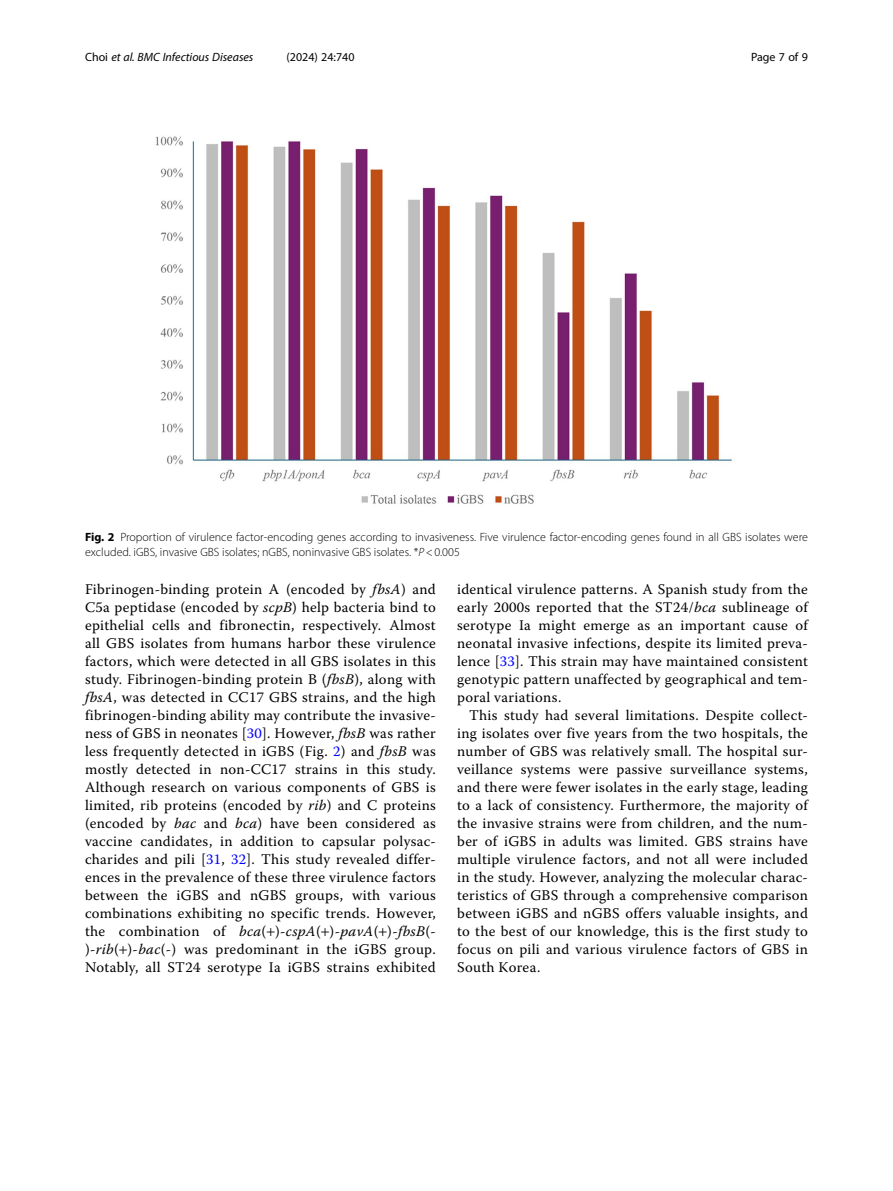
<style>
.page{position:relative;width:893px;height:1191px;background:#fff}
.page>*{position:absolute;margin:0;border:0;box-sizing:border-box;transform-origin:0 0}
.Body_Text_Indent{font:14.7px/18px "Warnock Pro";letter-spacing:.02em;color:#000;text-align:justify}
.Figure_Caption{font:300 12px/15px "Myriad Pro";color:#000}
.t1{font:italic 12px "Myriad Pro";color:#000}
.t2{font:12px "Myriad Pro";color:#000}
.s1{font-style:normal}
.s2{font-weight:700}
.s3{font-style:italic}
.s4{color:#00f}
</style>
<div class="page">
<img style="left:155px;top:136px;width:577px;height:368px">
<p class="t1" style="left:85px;top:50px;width:170px"><span class="s1">Choi</span> et al. BMC Infectious Diseases</p>
<p class="t2" style="left:286px;top:50px;width:70px">(2024) 24:740</p>
<p class="t2" style="left:751px;top:50px;width:58px">Page 7 of 9</p>
<p class="Figure_Caption" style="left:85px;top:529px;width:724px"><span class="s2">Fig. 2</span> Proportion of virulence factor-encoding genes according to invasiveness. Five virulence factor-encoding genes found in all GBS isolates were excluded. iGBS, invasive GBS isolates; nGBS, noninvasive GBS isolates. *<span class="s3">P</span>&lt;0.005</p>
<p class="Body_Text_Indent" style="left:85px;top:580px;width:352px">Fibrinogen-binding protein A (encoded by <span class="s3">fbsA</span>) and C5a peptidase (encoded by <span class="s3">scpB</span>) help bacteria bind to epithelial cells and fibronectin, respectively. Almost all GBS isolates from humans harbor these virulence factors, which were detected in all GBS isolates in this study. Fibrinogen-binding protein B (<span class="s3">fbsB</span>), along with <span class="s3">fbsA</span>, was detected in CC17 GBS strains, and the high fibrinogen-binding ability may contribute the invasive&shy;ness of GBS in neonates [<span class="s4">30</span>]. However, <span class="s3">fbsB</span> was rather less frequently detected in iGBS (Fig. <span class="s4">2</span>) and <span class="s3">fbsB</span> was mostly detected in non-CC17 strains in this study.<br>Although research on various components of GBS is limited, rib proteins (encoded by <span class="s3">rib</span>) and C proteins (encoded by <span class="s3">bac</span> and <span class="s3">bca</span>) have been considered as vaccine candidates, in addition to capsular polysac&shy;charides and pili [<span class="s4">31</span>, <span class="s4">32</span>]. This study revealed differ&shy;ences in the prevalence of these three virulence factors between the iGBS and nGBS groups, with various combinations exhibiting no specific trends. However, the combination of <span class="s3">bca</span>( )-<span class="s3">cspA</span>( )-<span class="s3">pavA</span>( )-<span class="s3">fbsB</span>(- )-<span class="s3">rib</span>( )-<span class="s3">bac</span>(-) was predominant in the iGBS group.<br>Notably, all ST24 serotype Ia iGBS strains exhibited</p>
<p class="Body_Text_Indent" style="left:457px;top:580px;width:352px">identical virulence patterns. A Spanish study from the early 2000s reported that the ST24/<span class="s3">bca</span> sublineage of serotype Ia might emerge as an important cause of neonatal invasive infections, despite its limited preva&shy;lence [<span class="s4">33</span>]. This strain may have maintained consistent genotypic pattern unaffected by geographical and tem&shy;poral variations.</p>
<p class="Body_Text_Indent" style="left:457px;top:706px;width:352px;text-indent:12px">This study had several limitations. Despite collect&shy;ing isolates over five years from the two hospitals, the number of GBS was relatively small. The hospital sur&shy;veillance systems were passive surveillance systems, and there were fewer isolates in the early stage, leading to a lack of consistency. Furthermore, the majority of the invasive strains were from children, and the num&shy;ber of iGBS in adults was limited. GBS strains have multiple virulence factors, and not all were included in the study. However, analyzing the molecular charac&shy;teristics of GBS through a comprehensive comparison between iGBS and nGBS offers valuable insights, and to the best of our knowledge, this is the first study to focus on pili and various virulence factors of GBS in South Korea.</p>
</div>
